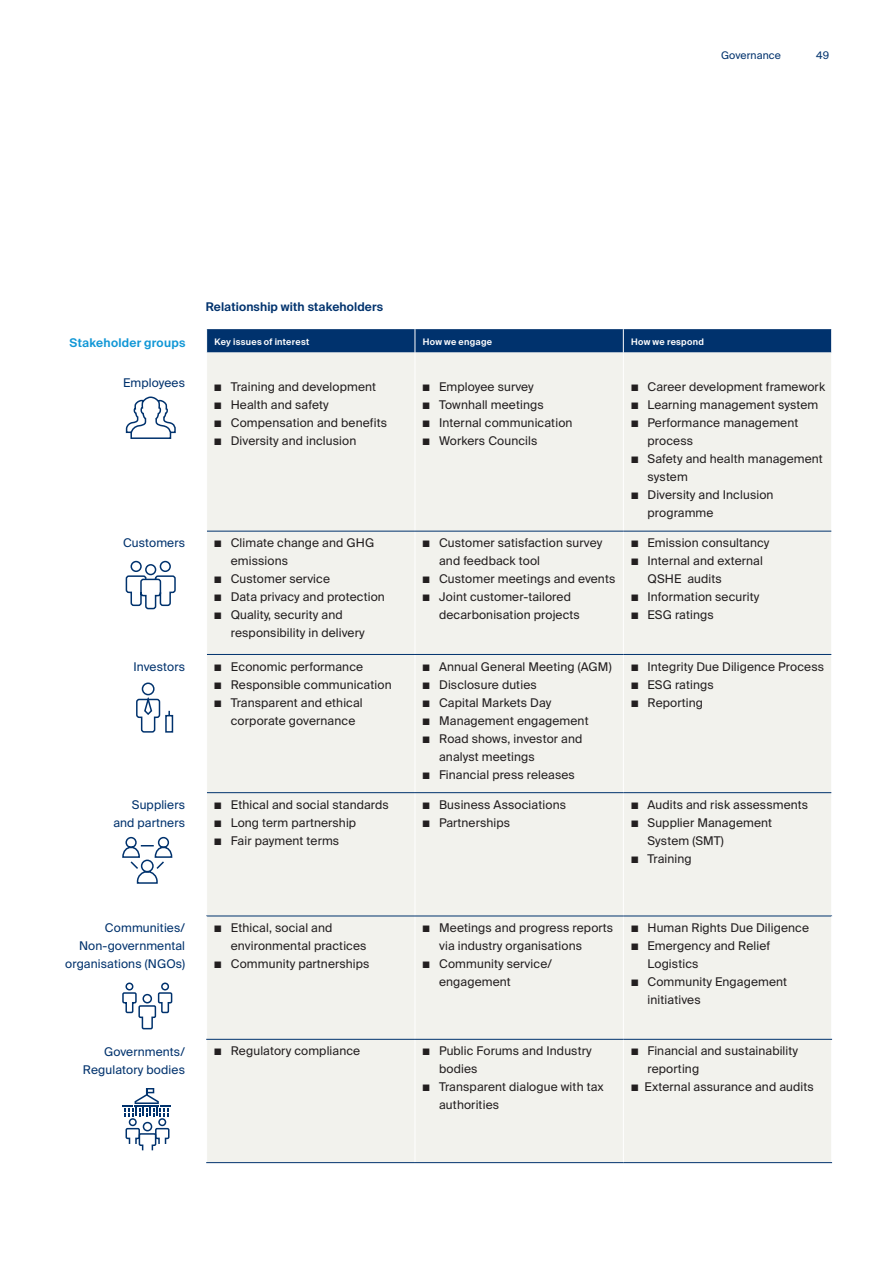
<style>
.page{position:relative;width:893px;height:1263px;background:#fff}
.page>*{position:absolute;margin:0;border:0;box-sizing:border-box;transform-origin:0 0}
.t1{font:12px/18px "Suisse Intl";letter-spacing:.01em;color:#231f20}
.t2{font:12px/18px "Suisse Intl";letter-spacing:.01em;color:#00326d;text-align:right}
.t3{font:600 12px "Suisse Intl";letter-spacing:.01em;color:#00326d}
.t4{font:600 12px "Suisse Intl";letter-spacing:.02em;color:#1197d6}
.t5{font:10.5px "Suisse Intl";letter-spacing:.01em;color:#00326d}
.t6{font:600 9px "Suisse Intl";letter-spacing:.03em;color:#fff}
</style>
<div class="page">
<svg style="left:125px;top:396px;width:51px;height:43px"></svg>
<svg style="left:136px;top:682px;width:38px;height:51px"></svg>
<svg style="left:125px;top:560px;width:51px;height:50px"></svg>
<svg style="left:122px;top:836px;width:51px;height:48px"></svg>
<svg style="left:122px;top:982px;width:51px;height:48px"></svg>
<div style="left:143px;top:1122px;width:9px;height:9px;border:2px solid #00326d;border-radius:50%"></div>
<div style="left:129px;top:1118px;width:8px;height:8px;border:2px solid #00326d;border-radius:50%"></div>
<div style="left:158px;top:1118px;width:8px;height:8px;border:2px solid #00326d;border-radius:50%"></div>
<svg style="left:125px;top:1127px;width:45px;height:24px"></svg>
<svg style="left:122px;top:1088px;width:49px;height:28px"></svg>
<div style="left:207px;top:352px;width:624px;height:810px;background:#f2f2ed"></div>
<div style="left:206px;top:329px;width:626px;height:23px;background:#00326d"></div>
<hr style="left:415px;top:352px;width:1px;height:179px;background:#fff">
<hr style="left:415px;top:531px;width:1px;height:123px;background:#fff">
<hr style="left:415px;top:655px;width:1px;height:137px;background:#fff">
<hr style="left:415px;top:793px;width:1px;height:123px;background:#fff">
<hr style="left:415px;top:916px;width:1px;height:123px;background:#fff">
<hr style="left:415px;top:1039px;width:1px;height:123px;background:#fff">
<hr style="left:623px;top:352px;width:1px;height:179px;background:#fff">
<hr style="left:623px;top:531px;width:1px;height:123px;background:#fff">
<hr style="left:623px;top:655px;width:1px;height:137px;background:#fff">
<hr style="left:623px;top:793px;width:1px;height:123px;background:#fff">
<hr style="left:623px;top:916px;width:1px;height:123px;background:#fff">
<hr style="left:623px;top:1039px;width:1px;height:123px;background:#fff">
<hr style="left:207px;top:792px;width:208px;height:1px;background:#00326d">
<hr style="left:415px;top:792px;width:208px;height:1px;background:#00326d">
<hr style="left:623px;top:792px;width:208px;height:1px;background:#00326d">
<hr style="left:207px;top:654px;width:208px;height:1px;background:#00326d">
<hr style="left:415px;top:654px;width:208px;height:1px;background:#00326d">
<hr style="left:623px;top:654px;width:208px;height:1px;background:#00326d">
<hr style="left:207px;top:531px;width:208px;height:1px;background:#00326d">
<hr style="left:415px;top:531px;width:208px;height:1px;background:#00326d">
<hr style="left:623px;top:531px;width:208px;height:1px;background:#00326d">
<hr style="left:206px;top:1162px;width:209px;height:1px;background:#00326d">
<hr style="left:415px;top:1162px;width:208px;height:1px;background:#00326d">
<hr style="left:623px;top:1162px;width:209px;height:1px;background:#00326d">
<hr style="left:206px;top:916px;width:209px;height:1px;background:#00326d">
<hr style="left:415px;top:916px;width:208px;height:1px;background:#00326d">
<hr style="left:623px;top:916px;width:209px;height:1px;background:#00326d">
<hr style="left:206px;top:916px;width:1px;height:123px;background:#fff">
<hr style="left:831px;top:916px;width:1px;height:123px;background:#fff">
<hr style="left:206px;top:1039px;width:209px;height:1px;background:#00326d">
<hr style="left:415px;top:1039px;width:208px;height:1px;background:#00326d">
<hr style="left:623px;top:1039px;width:209px;height:1px;background:#00326d">
<p class="t3" style="left:206px;top:300px;width:179px">Relationship with stakeholders</p>
<p class="t5" style="left:721px;top:49px;width:61px">Governance</p>
<p class="t5" style="left:816px;top:49px;width:14px">49</p>
<p class="t4" style="left:70px;top:335px;width:117px">Stakeholder groups</p>
<p class="t6" style="left:214px;top:337px;width:96px">Key issues of interest</p>
<p class="t6" style="left:423px;top:337px;width:71px">How we engage</p>
<p class="t6" style="left:631px;top:337px;width:74px">How we respond</p>
<p class="t2" style="left:123px;top:374px;width:63px">Employees</p>
<p class="t1" style="left:214px;top:378px;width:163px">■ Training and development</p>
<p class="t1" style="left:214px;top:396px;width:116px">■ Health and safety</p>
<p class="t1" style="left:214px;top:414px;width:174px">■ Compensation and benefits</p>
<p class="t1" style="left:214px;top:432px;width:144px">■ Diversity and inclusion</p>
<p class="t1" style="left:631px;top:378px;width:196px">■ Career development framework</p>
<p class="t1" style="left:631px;top:396px;width:189px">■ Learning management system</p>
<p class="t1" style="left:647px;top:414px;width:152px;text-indent:-16px">■ Performance management process</p>
<p class="t1" style="left:647px;top:450px;width:177px;text-indent:-16px">■ Safety and health management system</p>
<p class="t1" style="left:647px;top:486px;width:127px;text-indent:-16px">■ Diversity and Inclusion programme</p>
<p class="t1" style="left:423px;top:378px;width:113px">■ Employee survey</p>
<p class="t1" style="left:423px;top:396px;width:123px">■ Townhall meetings</p>
<p class="t1" style="left:423px;top:414px;width:151px">■ Internal communication</p>
<p class="t1" style="left:423px;top:432px;width:116px">■ Workers Councils</p>
<p class="t2" style="left:123px;top:534px;width:63px">Customers</p>
<p class="t1" style="left:231px;top:534px;width:145px;text-indent:-16px">■ Climate change and GHG emissions</p>
<p class="t1" style="left:214px;top:570px;width:117px">■ Customer service</p>
<p class="t1" style="left:214px;top:588px;width:172px">■ Data privacy and protection</p>
<p class="t1" style="left:231px;top:606px;width:135px;text-indent:-16px">■ Quality, security and responsibility in delivery</p>
<p class="t2" style="left:133px;top:657px;width:53px">Investors</p>
<p class="t1" style="left:214px;top:657px;width:150px">■ Economic performance</p>
<p class="t1" style="left:214px;top:675px;width:179px">■ Responsible communication</p>
<p class="t1" style="left:231px;top:693px;width:133px;text-indent:-16px">■ Transparent and ethical corporate governance</p>
<p class="t2" style="left:113px;top:796px;width:73px">Suppliers and partners</p>
<p class="t1" style="left:214px;top:795px;width:176px">■ Ethical and social standards</p>
<p class="t1" style="left:214px;top:813px;width:143px">■ Long term partnership</p>
<p class="t1" style="left:214px;top:831px;width:126px">■ Fair payment terms</p>
<p class="t1" style="left:439px;top:534px;width:165px;text-indent:-16px">■ Customer satisfaction survey and feedback tool</p>
<p class="t1" style="left:423px;top:570px;width:194px">■ Customer meetings and events</p>
<p class="t1" style="left:439px;top:588px;width:142px;text-indent:-16px">■ Joint customer-tailored decarbonisation projects</p>
<p class="t1" style="left:423px;top:657px;width:190px">■ Annual General Meeting (AGM)</p>
<p class="t1" style="left:423px;top:675px;width:116px">■ Disclosure duties</p>
<p class="t1" style="left:423px;top:693px;width:130px">■ Capital Markets Day</p>
<p class="t1" style="left:423px;top:711px;width:167px">■ Management engagement</p>
<p class="t1" style="left:439px;top:729px;width:145px;text-indent:-16px">■ Road shows, investor and analyst meetings</p>
<p class="t1" style="left:423px;top:765px;width:154px">■ Financial press releases</p>
<p class="t1" style="left:423px;top:795px;width:145px">■ Business Associations</p>
<p class="t1" style="left:423px;top:813px;width:89px">■ Partnerships</p>
<p class="t1" style="left:631px;top:534px;width:140px">■ Emission consultancy</p>
<p class="t1" style="left:647px;top:552px;width:117px;text-indent:-16px">■ Internal and external<br>QSHE audits</p>
<p class="t1" style="left:631px;top:588px;width:130px">■ Information security</p>
<p class="t1" style="left:631px;top:606px;width:84px">■ ESG ratings</p>
<p class="t1" style="left:631px;top:657px;width:195px">■ Integrity Due Diligence Process</p>
<p class="t1" style="left:631px;top:675px;width:84px">■ ESG ratings</p>
<p class="t1" style="left:631px;top:693px;width:74px">■ Reporting</p>
<p class="t1" style="left:631px;top:795px;width:179px">■ Audits and risk assessments</p>
<p class="t1" style="left:647px;top:813px;width:126px;text-indent:-16px">■ Supplier Management<br>System (SMT)</p>
<p class="t1" style="left:631px;top:849px;width:62px">■ Training</p>
<p class="t2" style="left:65px;top:919px;width:121px">Communities/<br>Non-governmental organisations (NGOs)</p>
<p class="t1" style="left:231px;top:919px;width:137px;text-indent:-16px">■ Ethical, social and environmental practices</p>
<p class="t1" style="left:214px;top:955px;width:157px">■ Community partnerships</p>
<p class="t1" style="left:439px;top:919px;width:176px;text-indent:-16px">■ Meetings and progress reports via industry organisations</p>
<p class="t1" style="left:439px;top:955px;width:114px;text-indent:-16px">■ Community service/ engagement</p>
<p class="t2" style="left:83px;top:1042px;width:104px">Governments/<br>Regulatory bodies</p>
<p class="t1" style="left:214px;top:1042px;width:148px">■ Regulatory compliance</p>
<p class="t1" style="left:439px;top:1042px;width:154px;text-indent:-16px">■ Public Forums and Industry bodies</p>
<p class="t1" style="left:439px;top:1078px;width:166px;text-indent:-16px">■ Transparent dialogue with tax authorities</p>
<p class="t1" style="left:631px;top:919px;width:180px">■ Human Rights Due Diligence</p>
<p class="t1" style="left:647px;top:937px;width:124px;text-indent:-16px">■ Emergency and Relief<br>Logistics</p>
<p class="t1" style="left:647px;top:973px;width:141px;text-indent:-16px">■ Community Engagement initiatives</p>
<p class="t1" style="left:647px;top:1042px;width:152px;text-indent:-16px">■ Financial and sustainability reporting</p>
<p class="t1" style="left:631px;top:1078px;width:184px">■ External assurance and audits</p>
</div>
